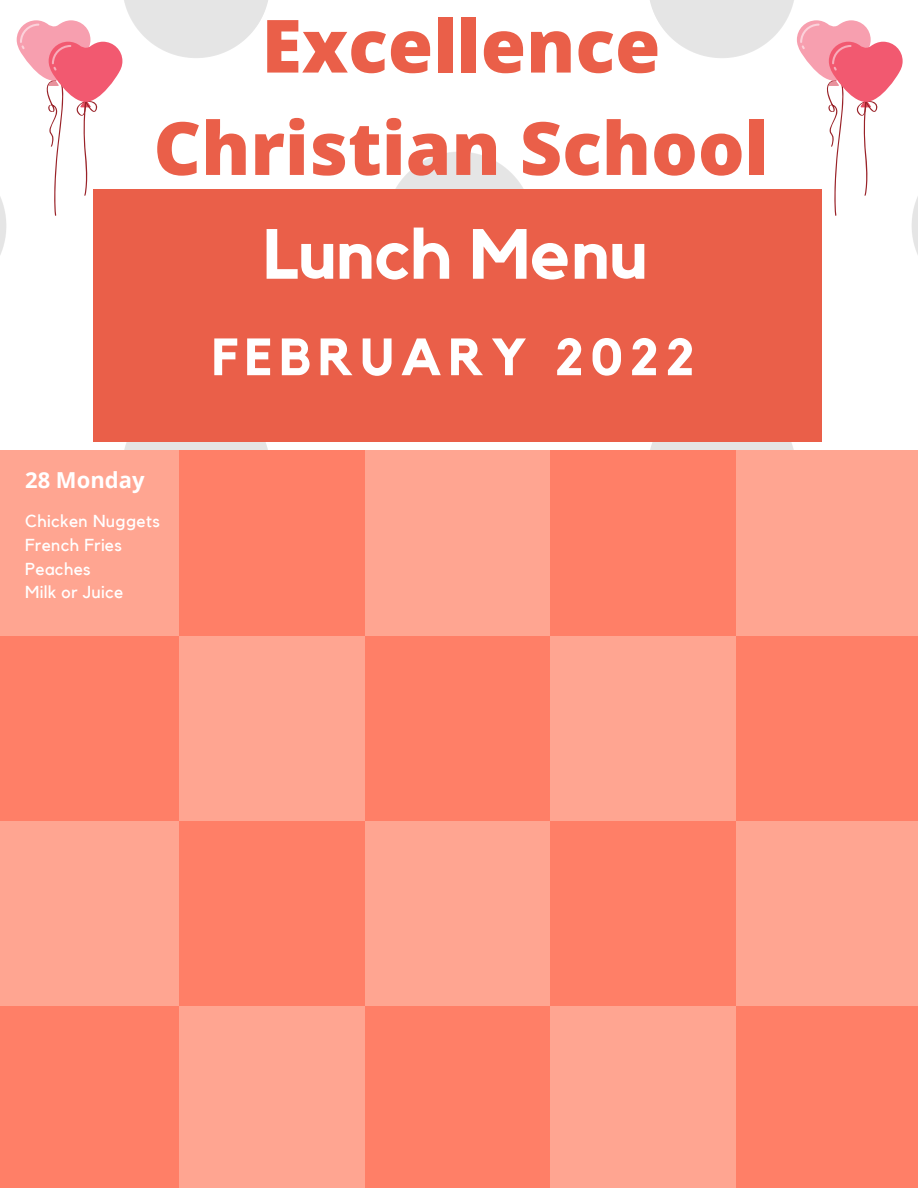
<style>
.page{position:relative;width:918px;height:1188px;background:#fff}
.page>*{position:absolute;margin:0;border:0;box-sizing:border-box;transform-origin:0 0}
.t1{font:800 73.5px/102.3px "Open Sans";color:#ea5f49;text-align:center}
.t2{font:700 70.2px "Kollektif";color:#fff}
.t3{font:700 51.9px "Kollektif";letter-spacing:.13em;color:#fff}
.t4{font:700 22.05px "Open Sans";color:#fff}
.t5{font:17.25px "Kollektif";letter-spacing:.02em;color:#fff}
</style>
<div class="page">
<img style="left:0;top:0;width:918px;height:451px">
<div style="left:93px;top:189px;width:729px;height:252px;background:#ea5f49"></div>
<div style="left:0;top:451px;width:180px;height:185px;background:#ffa591"></div>
<div style="left:365px;top:451px;width:186px;height:185px;background:#ffa591"></div>
<div style="left:180px;top:451px;width:185px;height:185px;background:#ff7f67"></div>
<div style="left:736px;top:451px;width:182px;height:185px;background:#ffa591"></div>
<div style="left:551px;top:451px;width:185px;height:185px;background:#ff7f67"></div>
<div style="left:0;top:636px;width:180px;height:185px;background:#ff7f67"></div>
<div style="left:180px;top:636px;width:185px;height:185px;background:#ffa591"></div>
<div style="left:365px;top:636px;width:186px;height:185px;background:#ff7f67"></div>
<div style="left:551px;top:636px;width:185px;height:185px;background:#ffa591"></div>
<div style="left:736px;top:636px;width:182px;height:185px;background:#ff7f67"></div>
<div style="left:0;top:821px;width:180px;height:186px;background:#ffa591"></div>
<div style="left:365px;top:821px;width:186px;height:186px;background:#ffa591"></div>
<div style="left:180px;top:821px;width:185px;height:186px;background:#ff7f67"></div>
<div style="left:736px;top:821px;width:182px;height:186px;background:#ffa591"></div>
<div style="left:551px;top:821px;width:185px;height:186px;background:#ff7f67"></div>
<div style="left:0;top:1007px;width:180px;height:181px;background:#ff7f67"></div>
<div style="left:180px;top:1007px;width:185px;height:181px;background:#ffa591"></div>
<div style="left:365px;top:1007px;width:186px;height:181px;background:#ff7f67"></div>
<div style="left:551px;top:1007px;width:185px;height:181px;background:#ffa591"></div>
<div style="left:736px;top:1007px;width:182px;height:181px;background:#ff7f67"></div>
<svg style="left:17px;top:20px;width:105px;height:196px"></svg>
<svg style="left:797px;top:20px;width:106px;height:196px"></svg>
<p class="t1" style="left:153px;top:-7px;width:616px">Excellence<br>Christian School</p>
<p class="t2" style="left:263px;top:222px;width:386px">Lunch Menu</p>
<p class="t4" style="left:25px;top:464px;width:121px">28 Monday</p>
<p class="t5" style="left:25px;top:513px;width:136px">Chicken Nuggets</p>
<p class="t5" style="left:25px;top:537px;width:98px">French Fries</p>
<p class="t5" style="left:25px;top:561px;width:67px">Peaches</p>
<p class="t5" style="left:25px;top:584px;width:100px">Milk or Juice</p>
<p class="t3" style="left:212px;top:333px;width:484px">FEBRUARY 2022</p>
</div>
